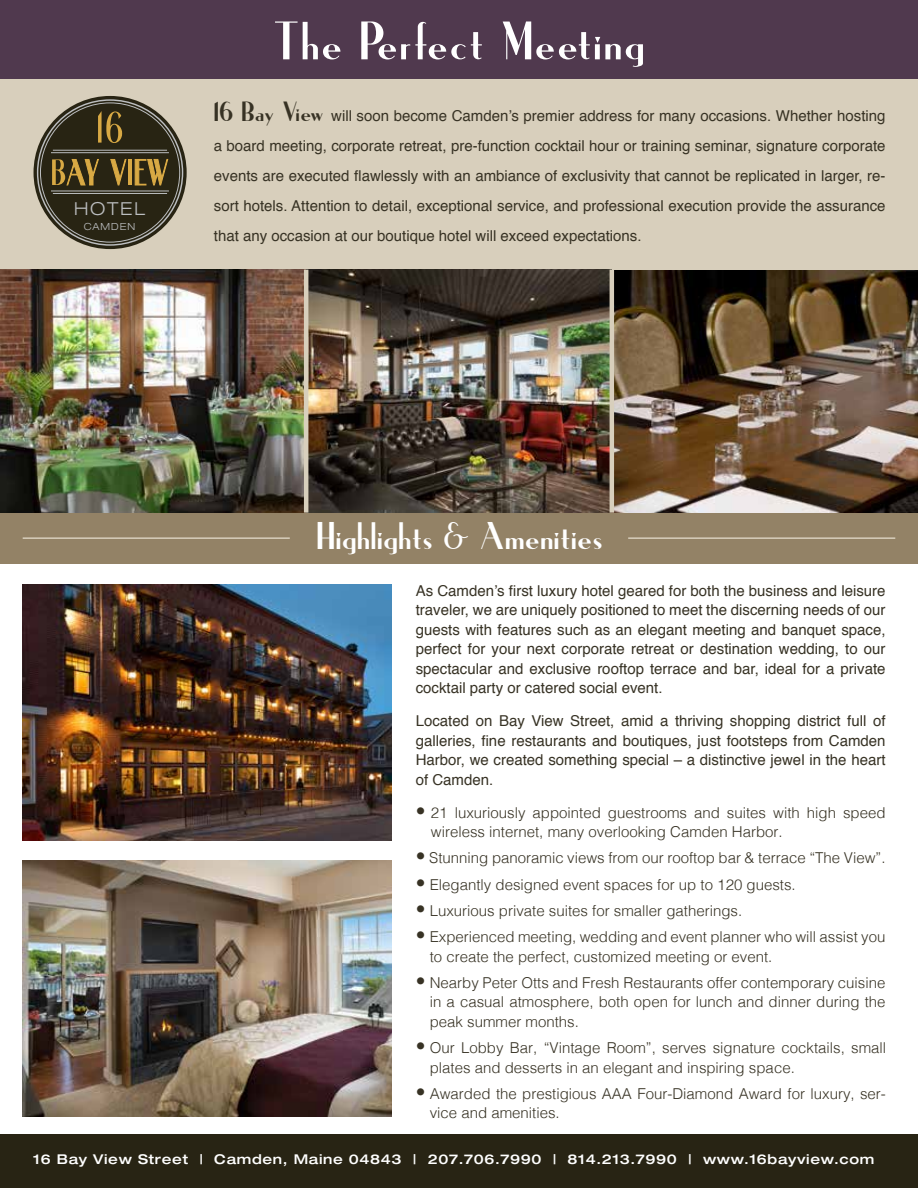
<style>
.page{position:relative;width:918px;height:1188px;background:#fff}
.page>*{position:absolute;margin:0;border:0;box-sizing:border-box;transform-origin:0 0}
.t1{font:52.5px "Ironick NF";letter-spacing:.025em;color:#fff}
.t2{font:37.5px "Ironick NF";color:#fff}
.t3{font:300 expanded 17.85px "Helvetica Neue";letter-spacing:.1em;color:#bcbec0}
.t4{font:15px/19.5px "Helvetica";color:#373224;text-align:justify}
.t5{font:300 15px/19.5px "Helvetica";color:#373224}
.t6{font:500 expanded 13.5px "Helvetica Neue";letter-spacing:.05em;color:#fff}
.t7{font:300 expanded 9.75px "Helvetica Neue";letter-spacing:.1em;color:#bcbec0}
.s1{font-family:"Ironick NF";font-size:27px}
.s2{font-size:19.5px}
</style>
<div class="page">
<div style="left:0;top:79px;width:918px;height:192px;background:#d8cfbc"></div>
<div style="left:0;top:513px;width:918px;height:51px;background:#938266"></div>
<div style="left:0;top:0;width:918px;height:79px;background:#50394e"></div>
<svg style="left:34px;top:96px;width:153px;height:153px;background:#353222"></svg>
<hr style="left:51px;top:152px;width:118px;height:1px;background:#bcbec0">
<hr style="left:53px;top:150px;width:114px;height:1px;background:#bcbec0">
<hr style="left:51px;top:190px;width:118px;height:1px;background:#bcbec0">
<hr style="left:53px;top:193px;width:114px;height:1px;background:#bcbec0">
<svg style="left:52px;top:159px;width:47px;height:27px"></svg>
<svg style="left:110px;top:159px;width:17px;height:27px"></svg>
<hr style="left:128px;top:159px;width:4px;height:26px;background:#d8a944">
<svg style="left:135px;top:159px;width:33px;height:27px"></svg>
<svg style="left:98px;top:111px;width:24px;height:32px"></svg>
<div style="left:0;top:1134px;width:918px;height:54px;background:#282414"></div>
<img style="left:0;top:270px;width:918px;height:243px">
<hr style="left:304px;top:270px;width:4px;height:243px;background:#d8cfbc">
<hr style="left:610px;top:270px;width:4px;height:243px;background:#d8cfbc">
<img style="left:23px;top:584px;width:369px;height:256px">
<img style="left:23px;top:861px;width:369px;height:256px">
<hr style="left:628px;top:537px;width:267px;height:2px;background:#d8cfbc">
<hr style="left:23px;top:537px;width:267px;height:2px;background:#d8cfbc">
<p class="t3" style="left:74px;top:198px;width:72px">HOTEL</p>
<p class="t7" style="left:84px;top:221px;width:53px">CAMDEN</p>
<h1 class="t1" style="left:273px;top:13px;width:373px">The Perfect Meeting</h1>
<p class="t4" style="left:214px;top:101px;width:673px;line-height:30px"><span class="s1">16 Bay View</span> will soon become Camden’s premier address for many occasions. Whether hosting a board meeting, corporate retreat, pre-function cocktail hour or training seminar, signature corporate events are executed flawlessly with an ambiance of exclusivity that cannot be replicated in larger, re&shy;sort hotels. Attention to detail, exceptional service, and professional execution provide the assurance that any occasion at our boutique hotel will exceed expectations.</p>
<h2 class="t2" style="left:317px;top:515px;width:288px">Highlights &amp; Amenities</h2>
<p class="t4" style="left:416px;top:581px;width:471px">As Camden’s first luxury hotel geared for both the business and leisure traveler, we are uniquely positioned to meet the discerning needs of our guests with features such as an elegant meeting and banquet space, perfect for your next corporate retreat or destination wedding, to our spectacular and exclusive rooftop terrace and bar, ideal for a private cocktail party or catered social event.</p>
<p class="t4" style="left:416px;top:711px;width:471px">Located on Bay View Street, amid a thriving shopping district full of galleries, fine restaurants and boutiques, just footsteps from Camden Harbor, we created something special – a distinctive jewel in the heart of Camden.</p>
<p class="t5" style="left:431px;top:801px;width:456px;text-indent:-15px"><span class="s2">•</span> 21 luxuriously appointed guestrooms and suites with high speed wireless internet, many overlooking Camden Harbor.</p>
<p class="t5" style="left:416px;top:847px;width:471px"><span class="s2">•</span> Stunning panoramic views from our rooftop bar &amp; terrace “The View”.</p>
<p class="t5" style="left:416px;top:873px;width:381px"><span class="s2">•</span> Elegantly designed event spaces for up to 120 guests.</p>
<p class="t5" style="left:416px;top:900px;width:328px"><span class="s2">•</span> Luxurious private suites for smaller gatherings.</p>
<p class="t5" style="left:430px;top:926px;width:457px;text-indent:-14px"><span class="s2">•</span> Experienced meeting, wedding and event planner who will assist you to create the perfect, customized meeting or event.</p>
<p class="t5" style="left:430px;top:972px;width:457px;text-align:justify;text-indent:-14px"><span class="s2">•</span> Nearby Peter Otts and Fresh Restaurants offer contemporary cuisine in a casual atmosphere, both open for lunch and dinner during the peak summer months.</p>
<p class="t5" style="left:430px;top:1037px;width:458px;text-indent:-14px"><span class="s2">•</span> Our Lobby Bar, “Vintage Room”, serves signature cocktails, small plates and desserts in an elegant and inspiring space.</p>
<p class="t5" style="left:430px;top:1083px;width:458px;text-indent:-14px"><span class="s2">•</span> Awarded the prestigious AAA Four-Diamond Award for luxury, ser&shy;vice and amenities.</p>
<p class="t6" style="left:33px;top:1151px;width:843px">16 Bay View Street | Camden, Maine 04843 | 207.706.7990 | 814.213.7990 | www.16bayview.com</p>
</div>
